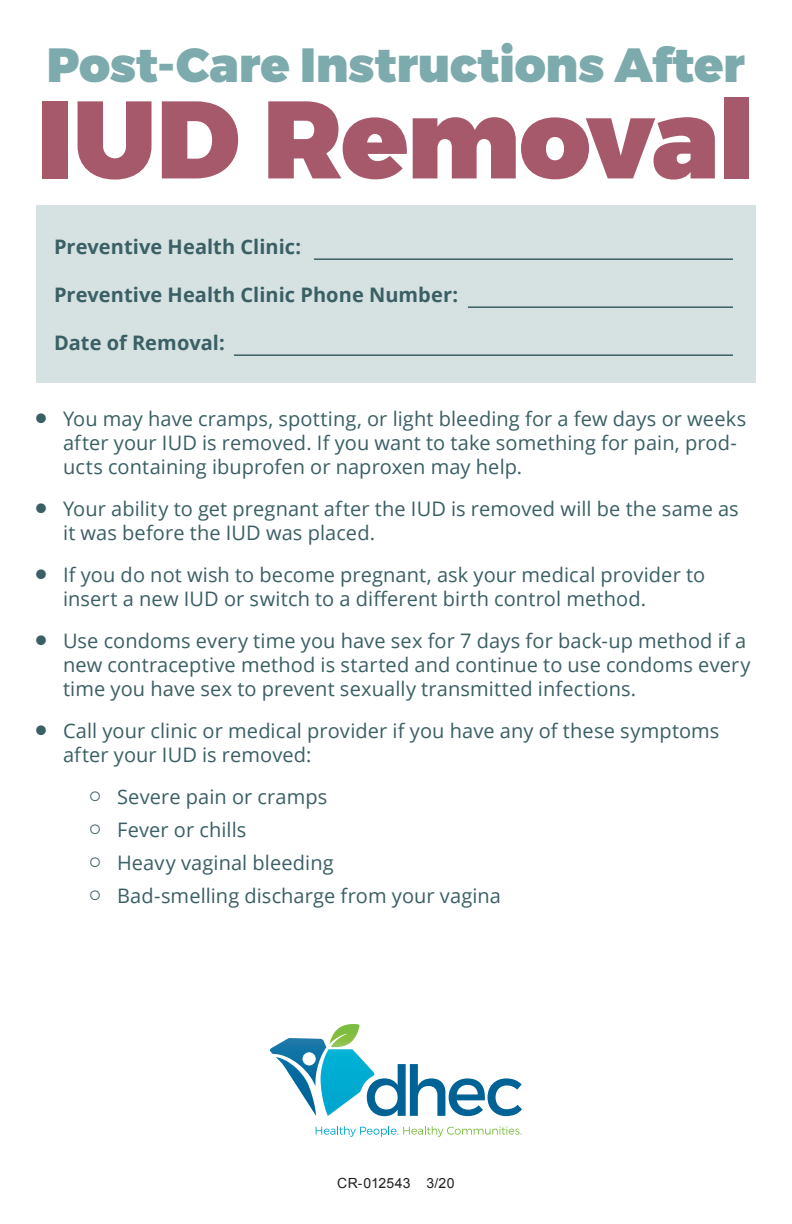
<style>
.page{position:relative;width:792px;height:1224px;background:#fff}
.page>*{position:absolute;margin:0;border:0;box-sizing:border-box;transform-origin:0 0}
.t1{font:900 110px "Montserrat";letter-spacing:-.015em;color:#a7596c}
.t2{font:900 48px "Montserrat";letter-spacing:-.005em;color:#7daaac}
.t3{font:20px/24px "Open Sans";letter-spacing:.005em;color:#3a5f64}
.t4{font:700 20px "Open Sans";letter-spacing:.005em;color:#3a5f64}
.t5{font:14px "Arial";letter-spacing:.02em;color:#231f20}
</style>
<div class="page">
<div style="left:36px;top:206px;width:720px;height:177px;background:#d6e1e2"></div>
<hr style="left:314px;top:258px;width:419px;height:2px;background:#3a5f64">
<hr style="left:468px;top:306px;width:265px;height:2px;background:#3a5f64">
<hr style="left:234px;top:354px;width:499px;height:2px;background:#3a5f64">
<svg style="left:270px;top:1024px;width:252px;height:92px"></svg>
<svg style="left:316px;top:1126px;width:206px;height:11px"></svg>
<h2 class="t2" style="left:47px;top:35px;width:700px">Post-Care Instructions After</h2>
<h1 class="t1" style="left:36px;top:71px;width:721px">IUD Removal</h1>
<p class="t4" style="left:54px;top:233px;width:249px">Preventive Health Clinic:</p>
<p class="t4" style="left:54px;top:281px;width:406px">Preventive Health Clinic Phone Number:</p>
<p class="t4" style="left:54px;top:329px;width:172px">Date of Removal:</p>
<p class="t3" style="left:63px;top:406px;width:685px">You may have cramps, spotting, or light bleeding for a few days or weeks after your IUD is removed. If you want to take something for pain, prod&shy;ucts containing ibuprofen or naproxen may help.</p>
<p class="t3" style="left:63px;top:496px;width:677px">Your ability to get pregnant after the IUD is removed will be the same as it was before the IUD was placed.</p>
<p class="t3" style="left:63px;top:562px;width:644px">If you do not wish to become pregnant, ask your medical provider to insert a new IUD or switch to a different birth control method.</p>
<p class="t3" style="left:63px;top:628px;width:689px">Use condoms every time you have sex for 7 days for back-up method if a new contraceptive method is started and continue to use condoms every time you have sex to prevent sexually transmitted infections.</p>
<p class="t3" style="left:63px;top:718px;width:658px">Call your clinic or medical provider if you have any of these symptoms after your IUD is removed:</p>
<p class="t3" style="left:117px;top:780px;width:386px;line-height:33px">Severe pain or cramps<br>Fever or chills<br>Heavy vaginal bleeding<br>Bad-smelling discharge from your vagina</p>
<p class="t5" style="left:337px;top:1174px;width:119px">CR-012543 3/20</p>
</div>
